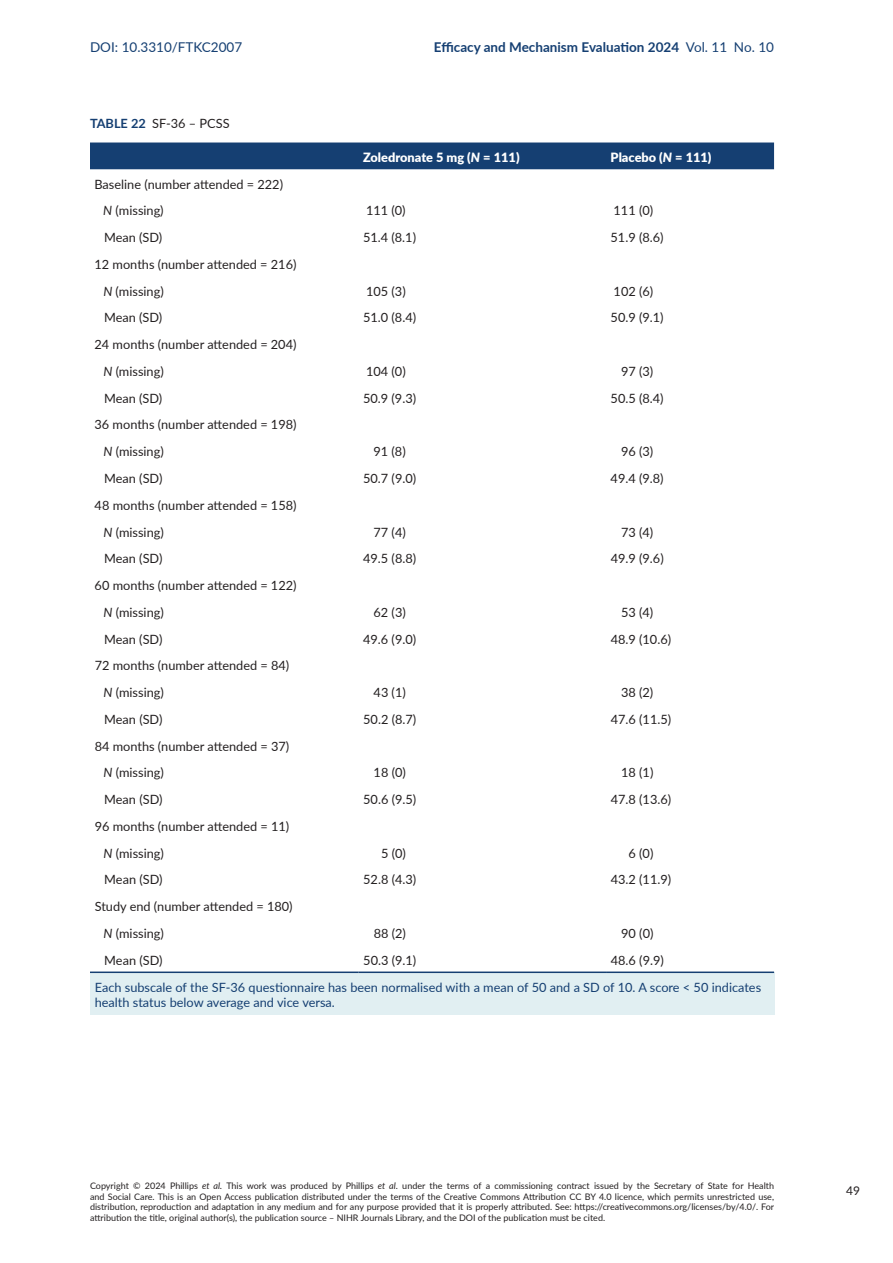
<style>
.page{position:relative;width:893px;height:1263px;background:#fff}
.page>*{position:absolute;margin:0;border:0;box-sizing:border-box;transform-origin:0 0}
.t1{font:700 13.5px "Lato";color:#153f72}
.t2{font:13.5px "Lato";color:#153f72}
.t3{font:12.75px/26.7px "Lato";color:#231f20}
.t4{font:12.75px/15px "Lato";color:#153f72}
.t5{font:900 12.75px "Lato";color:#fff}
.t6{font:12px "Lato";color:#231f20}
.t7{font:9px/10.5px "Lato";color:#231f20;text-align:justify}
.s1{font-weight:400}
.s2{font-weight:700;color:#153f72}
.s3{font-style:italic}
</style>
<div class="page">
<div style="left:90px;top:972px;width:684px;height:43px;background:#e1eff2"></div>
<div style="left:90px;top:142px;width:684px;height:27px;background:#153f72"></div>
<hr style="left:90px;top:971px;width:268px;height:2px;background:#153f72">
<hr style="left:358px;top:971px;width:248px;height:2px;background:#153f72">
<hr style="left:606px;top:971px;width:168px;height:2px;background:#153f72">
<p class="t2" style="left:90px;top:37px;width:154px">DOI: 10.3310/FTKC2007</p>
<p class="t1" style="left:434px;top:37px;width:342px">Efficacy and Mechanism Evaluation 2024 <span class="s1">Vol. 11 No. 10</span></p>
<p class="t3" style="left:90px;top:109px;width:141px"><span class="s2">TABLE 22</span> SF-36 – PCSS</p>
<p class="t3" style="left:103px;top:170px;width:181px;text-indent:-9px">Baseline (number attended = 222)<br><span class="s3">N</span> (missing)</p>
<p class="t5" style="left:363px;top:148px;width:158px">Zoledronate 5 mg (<span class="s3">N</span> = 111)</p>
<p class="t5" style="left:611px;top:148px;width:103px">Placebo (<span class="s3">N</span> = 111)</p>
<p class="t3" style="left:366px;top:197px;width:41px">111 (0)</p>
<p class="t3" style="left:614px;top:197px;width:41px">111 (0)</p>
<p class="t3" style="left:104px;top:224px;width:60px">Mean (SD)</p>
<p class="t3" style="left:363px;top:224px;width:55px">51.4 (8.1)</p>
<p class="t3" style="left:611px;top:224px;width:55px">51.9 (8.6)</p>
<p class="t3" style="left:103px;top:250px;width:195px;text-indent:-9px">12 months (number attended = 216)<br><span class="s3">N</span> (missing)</p>
<p class="t3" style="left:366px;top:277px;width:41px">105 (3)</p>
<p class="t3" style="left:614px;top:277px;width:41px">102 (6)</p>
<p class="t3" style="left:104px;top:304px;width:60px">Mean (SD)</p>
<p class="t3" style="left:363px;top:304px;width:55px">51.0 (8.4)</p>
<p class="t3" style="left:611px;top:304px;width:55px">50.9 (9.1)</p>
<p class="t3" style="left:103px;top:331px;width:195px;text-indent:-9px">24 months (number attended = 204)<br><span class="s3">N</span> (missing)</p>
<p class="t3" style="left:366px;top:357px;width:41px">104 (0)</p>
<p class="t3" style="left:621px;top:357px;width:34px">97 (3)</p>
<p class="t3" style="left:104px;top:384px;width:60px">Mean (SD)</p>
<p class="t3" style="left:363px;top:384px;width:55px">50.9 (9.3)</p>
<p class="t3" style="left:611px;top:384px;width:55px">50.5 (8.4)</p>
<p class="t3" style="left:103px;top:411px;width:195px;text-indent:-9px">36 months (number attended = 198)<br><span class="s3">N</span> (missing)</p>
<p class="t3" style="left:373px;top:438px;width:34px">91 (8)</p>
<p class="t3" style="left:621px;top:438px;width:34px">96 (3)</p>
<p class="t3" style="left:104px;top:464px;width:60px">Mean (SD)</p>
<p class="t3" style="left:363px;top:464px;width:55px">50.7 (9.0)</p>
<p class="t3" style="left:611px;top:464px;width:55px">49.4 (9.8)</p>
<p class="t3" style="left:103px;top:491px;width:195px;text-indent:-9px">48 months (number attended = 158)<br><span class="s3">N</span> (missing)</p>
<p class="t3" style="left:374px;top:518px;width:34px">77 (4)</p>
<p class="t3" style="left:621px;top:518px;width:34px">73 (4)</p>
<p class="t3" style="left:104px;top:545px;width:60px">Mean (SD)</p>
<p class="t3" style="left:363px;top:545px;width:55px">49.5 (8.8)</p>
<p class="t3" style="left:611px;top:545px;width:55px">49.9 (9.6)</p>
<p class="t3" style="left:103px;top:571px;width:195px;text-indent:-9px">60 months (number attended = 122)<br><span class="s3">N</span> (missing)</p>
<p class="t3" style="left:374px;top:598px;width:34px">62 (3)</p>
<p class="t3" style="left:621px;top:598px;width:34px">53 (4)</p>
<p class="t3" style="left:104px;top:625px;width:60px">Mean (SD)</p>
<p class="t3" style="left:363px;top:625px;width:55px">49.6 (9.0)</p>
<p class="t3" style="left:611px;top:625px;width:62px">48.9 (10.6)</p>
<p class="t3" style="left:103px;top:652px;width:187px;text-indent:-9px">72 months (number attended = 84)<br><span class="s3">N</span> (missing)</p>
<p class="t3" style="left:374px;top:678px;width:34px">43 (1)</p>
<p class="t3" style="left:621px;top:678px;width:34px">38 (2)</p>
<p class="t3" style="left:104px;top:705px;width:60px">Mean (SD)</p>
<p class="t3" style="left:363px;top:705px;width:55px">50.2 (8.7)</p>
<p class="t3" style="left:611px;top:705px;width:62px">47.6 (11.5)</p>
<p class="t3" style="left:103px;top:732px;width:187px;text-indent:-9px">84 months (number attended = 37)<br><span class="s3">N</span> (missing)</p>
<p class="t3" style="left:374px;top:759px;width:34px">18 (0)</p>
<p class="t3" style="left:621px;top:759px;width:34px">18 (1)</p>
<p class="t3" style="left:104px;top:786px;width:60px">Mean (SD)</p>
<p class="t3" style="left:363px;top:786px;width:55px">50.6 (9.5)</p>
<p class="t3" style="left:611px;top:786px;width:62px">47.8 (13.6)</p>
<p class="t3" style="left:104px;top:812px;width:187px;text-indent:-9px">96 months (number attended = 11)<br><span class="s3">N</span> (missing)</p>
<p class="t3" style="left:381px;top:839px;width:26px">5 (0)</p>
<p class="t3" style="left:629px;top:839px;width:26px">6 (0)</p>
<p class="t3" style="left:104px;top:866px;width:60px">Mean (SD)</p>
<p class="t3" style="left:363px;top:866px;width:55px">52.8 (4.3)</p>
<p class="t3" style="left:611px;top:866px;width:62px">43.2 (11.9)</p>
<p class="t3" style="left:104px;top:893px;width:191px;text-indent:-9px">Study end (number attended = 180)<br><span class="s3">N</span> (missing)</p>
<p class="t3" style="left:374px;top:919px;width:34px">88 (2)</p>
<p class="t3" style="left:621px;top:919px;width:34px">90 (0)</p>
<p class="t3" style="left:104px;top:946px;width:60px">Mean (SD)</p>
<p class="t3" style="left:363px;top:946px;width:55px">50.3 (9.1)</p>
<p class="t3" style="left:611px;top:946px;width:55px">48.6 (9.9)</p>
<p class="t4" style="left:95px;top:979px;width:668px">Each subscale of the SF-36 questionnaire has been normalised with a mean of 50 and a SD of 10. A score &lt; 50 indicates health status below average and vice versa.</p>
<p class="t7" style="left:90px;top:1180px;width:686px">Copyright © 2024 Phillips <span class="s3">et al.</span> This work was produced by Phillips <span class="s3">et al</span>. under the terms of a commissioning contract issued by the Secretary of State for Health and Social Care. This is an Open Access publication distributed under the terms of the Creative Commons Attribution CC BY 4.0 licence, which permits unrestricted use, distribution, reproduction and adaptation in any medium and for any purpose provided that it is properly attributed. See: https://creativecommons.org/licenses/by/4.0/. For attribution the title, original author(s), the publication source – NIHR Journals Library, and the DOI of the publication must be cited.</p>
<p class="t6" style="left:846px;top:1182px;width:15px">49</p>
</div>
